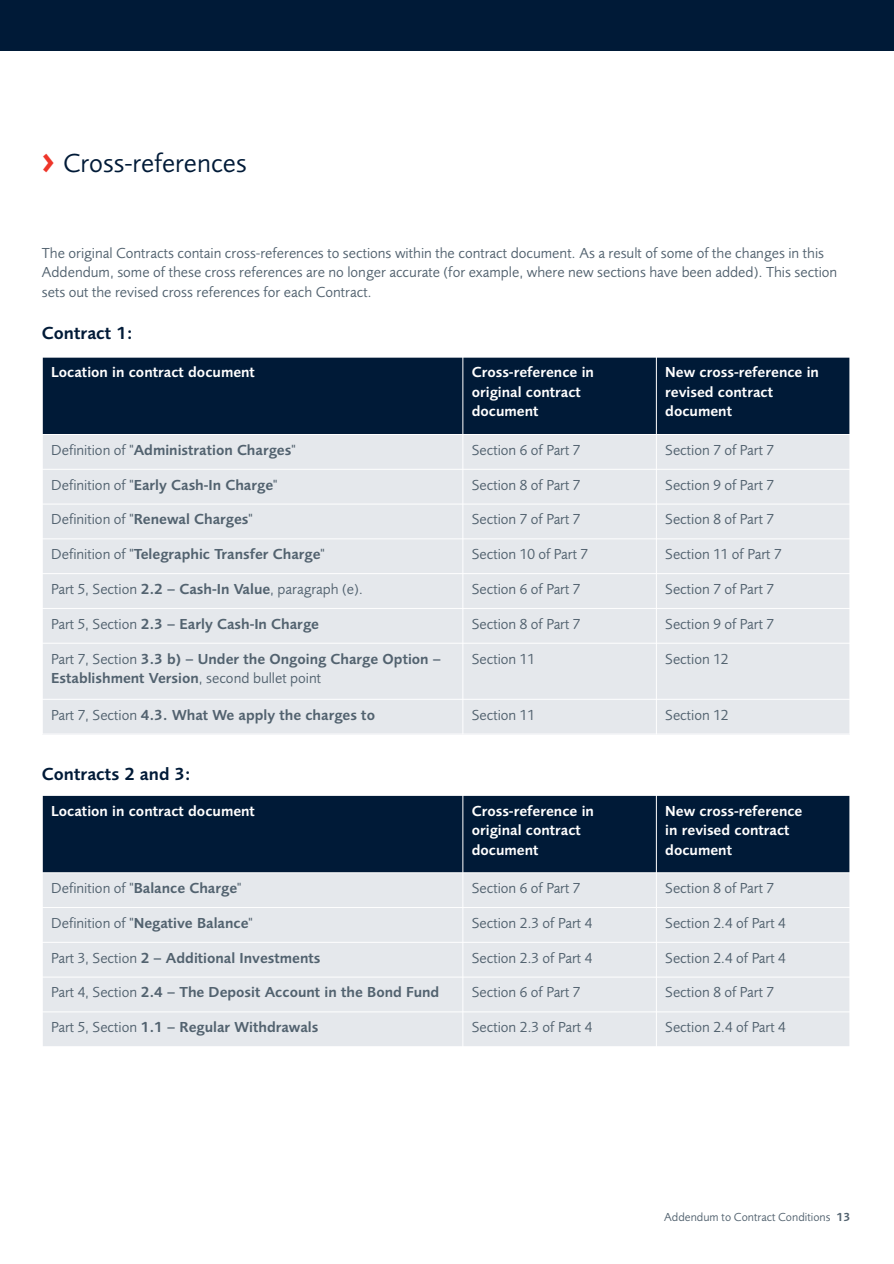
<style>
.page{position:relative;width:894px;height:1264px;background:#fff}
.page>*{position:absolute;margin:0;border:0;box-sizing:border-box;transform-origin:0 0}
.t1{font:27px "Pru Sans";color:#001a37}
.t2{font:600 18px "Pru Sans";color:#001a37}
.t3{font:15px/19.5px "Pru Sans";color:#52626f}
.t4{font:600 15px/19.5px "Pru Sans";color:#52626f}
.t5{font:600 15px/19.5px "Pru Sans";color:#fff}
.t6{font:12px "Pru Sans";color:#52626f}
.s1{font-family:"Meta";font-weight:700;font-size:30px;color:#ee3529}
.s2{font-weight:400}
.s3{font-weight:600}
</style>
<div class="page">
<div style="left:0;top:0;width:893px;height:50px;background:#001a37"></div>
<div style="left:42px;top:357px;width:421px;height:77px;background:#001a37"></div>
<div style="left:463px;top:357px;width:193px;height:77px;background:#001a37"></div>
<div style="left:656px;top:357px;width:194px;height:77px;background:#001a37"></div>
<div style="left:42px;top:434px;width:421px;height:35px;background:#e5e8ec"></div>
<div style="left:463px;top:434px;width:193px;height:35px;background:#e5e8ec"></div>
<div style="left:656px;top:434px;width:194px;height:35px;background:#e5e8ec"></div>
<div style="left:42px;top:469px;width:421px;height:35px;background:#e5e8ec"></div>
<div style="left:463px;top:469px;width:193px;height:35px;background:#e5e8ec"></div>
<div style="left:656px;top:469px;width:194px;height:35px;background:#e5e8ec"></div>
<div style="left:42px;top:504px;width:421px;height:35px;background:#e5e8ec"></div>
<div style="left:463px;top:504px;width:193px;height:35px;background:#e5e8ec"></div>
<div style="left:656px;top:504px;width:194px;height:35px;background:#e5e8ec"></div>
<div style="left:42px;top:539px;width:421px;height:34px;background:#e5e8ec"></div>
<div style="left:463px;top:539px;width:193px;height:34px;background:#e5e8ec"></div>
<div style="left:656px;top:539px;width:194px;height:34px;background:#e5e8ec"></div>
<div style="left:42px;top:573px;width:421px;height:35px;background:#e5e8ec"></div>
<div style="left:463px;top:573px;width:193px;height:35px;background:#e5e8ec"></div>
<div style="left:656px;top:573px;width:194px;height:35px;background:#e5e8ec"></div>
<div style="left:42px;top:608px;width:421px;height:35px;background:#e5e8ec"></div>
<div style="left:463px;top:608px;width:193px;height:35px;background:#e5e8ec"></div>
<div style="left:656px;top:608px;width:194px;height:35px;background:#e5e8ec"></div>
<div style="left:42px;top:643px;width:421px;height:56px;background:#e5e8ec"></div>
<div style="left:463px;top:643px;width:193px;height:56px;background:#e5e8ec"></div>
<div style="left:656px;top:643px;width:194px;height:56px;background:#e5e8ec"></div>
<div style="left:42px;top:699px;width:421px;height:35px;background:#e5e8ec"></div>
<div style="left:463px;top:699px;width:193px;height:35px;background:#e5e8ec"></div>
<div style="left:656px;top:699px;width:194px;height:35px;background:#e5e8ec"></div>
<hr style="left:42px;top:357px;width:1px;height:377px;background:#fff">
<hr style="left:462px;top:357px;width:1px;height:377px;background:#fff">
<hr style="left:656px;top:357px;width:1px;height:377px;background:#fff">
<hr style="left:849px;top:357px;width:1px;height:377px;background:#fff">
<hr style="left:42px;top:357px;width:808px;height:1px;background:#fff">
<hr style="left:42px;top:434px;width:808px;height:1px;background:#fff">
<hr style="left:42px;top:469px;width:808px;height:1px;background:#fff">
<hr style="left:42px;top:503px;width:808px;height:1px;background:#fff">
<hr style="left:42px;top:538px;width:808px;height:1px;background:#fff">
<hr style="left:42px;top:573px;width:808px;height:1px;background:#fff">
<hr style="left:42px;top:608px;width:808px;height:1px;background:#fff">
<hr style="left:42px;top:642px;width:808px;height:1px;background:#fff">
<hr style="left:42px;top:698px;width:808px;height:1px;background:#fff">
<hr style="left:42px;top:733px;width:808px;height:1px;background:#fff">
<div style="left:42px;top:795px;width:421px;height:77px;background:#001a37"></div>
<div style="left:463px;top:795px;width:193px;height:77px;background:#001a37"></div>
<div style="left:656px;top:795px;width:194px;height:77px;background:#001a37"></div>
<div style="left:42px;top:872px;width:421px;height:35px;background:#e5e8ec"></div>
<div style="left:463px;top:872px;width:193px;height:35px;background:#e5e8ec"></div>
<div style="left:656px;top:872px;width:194px;height:35px;background:#e5e8ec"></div>
<div style="left:42px;top:907px;width:421px;height:35px;background:#e5e8ec"></div>
<div style="left:463px;top:907px;width:193px;height:35px;background:#e5e8ec"></div>
<div style="left:656px;top:907px;width:194px;height:35px;background:#e5e8ec"></div>
<div style="left:42px;top:942px;width:421px;height:34px;background:#e5e8ec"></div>
<div style="left:463px;top:942px;width:193px;height:34px;background:#e5e8ec"></div>
<div style="left:656px;top:942px;width:194px;height:34px;background:#e5e8ec"></div>
<div style="left:42px;top:976px;width:421px;height:35px;background:#e5e8ec"></div>
<div style="left:463px;top:976px;width:193px;height:35px;background:#e5e8ec"></div>
<div style="left:656px;top:976px;width:194px;height:35px;background:#e5e8ec"></div>
<div style="left:42px;top:1011px;width:421px;height:35px;background:#e5e8ec"></div>
<div style="left:463px;top:1011px;width:193px;height:35px;background:#e5e8ec"></div>
<div style="left:656px;top:1011px;width:194px;height:35px;background:#e5e8ec"></div>
<hr style="left:42px;top:795px;width:1px;height:251px;background:#fff">
<hr style="left:462px;top:795px;width:1px;height:251px;background:#fff">
<hr style="left:656px;top:795px;width:1px;height:251px;background:#fff">
<hr style="left:849px;top:795px;width:1px;height:251px;background:#fff">
<hr style="left:42px;top:795px;width:808px;height:1px;background:#fff">
<hr style="left:42px;top:872px;width:808px;height:1px;background:#fff">
<hr style="left:42px;top:907px;width:808px;height:1px;background:#fff">
<hr style="left:42px;top:941px;width:808px;height:1px;background:#fff">
<hr style="left:42px;top:976px;width:808px;height:1px;background:#fff">
<hr style="left:42px;top:1011px;width:808px;height:1px;background:#fff">
<h1 class="t1" style="left:42px;top:153px;width:206px"><span class="s1">&gt;</span> Cross-references</h1>
<p class="t3" style="left:42px;top:244px;width:796px">The original Contracts contain cross-references to sections within the contract document. As a result of some of the changes in this<br>Addendum, some of these cross references are no longer accurate (for example, where new sections have been added). This section sets out the revised cross references for each Contract.</p>
<p class="t2" style="left:42px;top:326px;width:92px">Contract 1:</p>
<p class="t5" style="left:51px;top:364px;width:205px">Location in contract document</p>
<p class="t5" style="left:471px;top:364px;width:124px">Cross-reference in original contract document</p>
<p class="t5" style="left:665px;top:364px;width:155px">New cross-reference in revised contract document</p>
<p class="t4" style="left:51px;top:441px;width:246px"><span class="s2">Definition of "</span>Administration Charges<span class="s2">"</span></p>
<p class="t3" style="left:471px;top:441px;width:110px">Section 6 of Part 7</p>
<p class="t3" style="left:665px;top:441px;width:110px">Section 7 of Part 7</p>
<p class="t4" style="left:51px;top:476px;width:228px"><span class="s2">Definition of "</span>Early Cash-In Charge<span class="s2">"</span></p>
<p class="t3" style="left:471px;top:476px;width:110px">Section 8 of Part 7</p>
<p class="t3" style="left:665px;top:476px;width:110px">Section 9 of Part 7</p>
<p class="t3" style="left:51px;top:511px;width:203px">Definition of "<span class="s3">Renewal Charges</span>"</p>
<p class="t3" style="left:471px;top:511px;width:110px">Section 7 of Part 7</p>
<p class="t3" style="left:665px;top:511px;width:110px">Section 8 of Part 7</p>
<p class="t4" style="left:51px;top:545px;width:275px"><span class="s2">Definition of "</span>Telegraphic Transfer Charge<span class="s2">"</span></p>
<p class="t3" style="left:471px;top:545px;width:118px">Section 10 of Part 7</p>
<p class="t3" style="left:665px;top:545px;width:118px">Section 11 of Part 7</p>
<p class="t3" style="left:51px;top:580px;width:313px">Part 5, Section <span class="s3">2.2 – Cash-In Value</span>, paragraph (e).</p>
<p class="t3" style="left:471px;top:580px;width:110px">Section 6 of Part 7</p>
<p class="t3" style="left:665px;top:580px;width:110px">Section 7 of Part 7</p>
<p class="t4" style="left:51px;top:615px;width:269px"><span class="s2">Part 5, Section</span> 2.3 – Early Cash-In Charge</p>
<p class="t3" style="left:471px;top:615px;width:110px">Section 8 of Part 7</p>
<p class="t3" style="left:665px;top:615px;width:110px">Section 9 of Part 7</p>
<p class="t4" style="left:51px;top:650px;width:391px"><span class="s2">Part 7, Section</span> 3.3 b) – Under the Ongoing Charge Option –<br>Establishment Version<span class="s2">, second bullet point</span></p>
<p class="t3" style="left:471px;top:650px;width:65px">Section 11</p>
<p class="t3" style="left:665px;top:650px;width:65px">Section 12</p>
<p class="t4" style="left:51px;top:706px;width:325px"><span class="s2">Part 7, Section</span> 4.3. What We apply the charges to</p>
<p class="t3" style="left:471px;top:706px;width:65px">Section 11</p>
<p class="t3" style="left:665px;top:706px;width:65px">Section 12</p>
<p class="t2" style="left:42px;top:767px;width:150px">Contracts 2 and 3:</p>
<p class="t5" style="left:51px;top:802px;width:205px">Location in contract document</p>
<p class="t5" style="left:471px;top:802px;width:124px">Cross-reference in original contract document</p>
<p class="t5" style="left:665px;top:802px;width:139px">New cross-reference in revised contract document</p>
<p class="t3" style="left:51px;top:879px;width:192px">Definition of "<span class="s3">Balance Charge</span>"</p>
<p class="t3" style="left:471px;top:879px;width:110px">Section 6 of Part 7</p>
<p class="t3" style="left:665px;top:879px;width:110px">Section 8 of Part 7</p>
<p class="t4" style="left:51px;top:914px;width:203px"><span class="s2">Definition of "</span>Negative Balance<span class="s2">"</span></p>
<p class="t3" style="left:471px;top:914px;width:122px">Section 2.3 of Part 4</p>
<p class="t3" style="left:665px;top:914px;width:122px">Section 2.4 of Part 4</p>
<p class="t4" style="left:51px;top:949px;width:271px"><span class="s2">Part 3, Section</span> 2 – Additional Investments</p>
<p class="t3" style="left:471px;top:949px;width:122px">Section 2.3 of Part 4</p>
<p class="t3" style="left:665px;top:949px;width:122px">Section 2.4 of Part 4</p>
<p class="t4" style="left:51px;top:983px;width:389px"><span class="s2">Part 4, Section</span> 2.4 – The Deposit Account in the Bond Fund</p>
<p class="t3" style="left:471px;top:983px;width:110px">Section 6 of Part 7</p>
<p class="t3" style="left:665px;top:983px;width:110px">Section 8 of Part 7</p>
<p class="t4" style="left:51px;top:1018px;width:269px"><span class="s2">Part 5, Section</span> 1.1 – Regular Withdrawals</p>
<p class="t3" style="left:471px;top:1018px;width:122px">Section 2.3 of Part 4</p>
<p class="t3" style="left:665px;top:1018px;width:122px">Section 2.4 of Part 4</p>
<p class="t6" style="left:664px;top:1212px;width:187px">Addendum to Contract Conditions <span class="s3">13</span></p>
</div>
